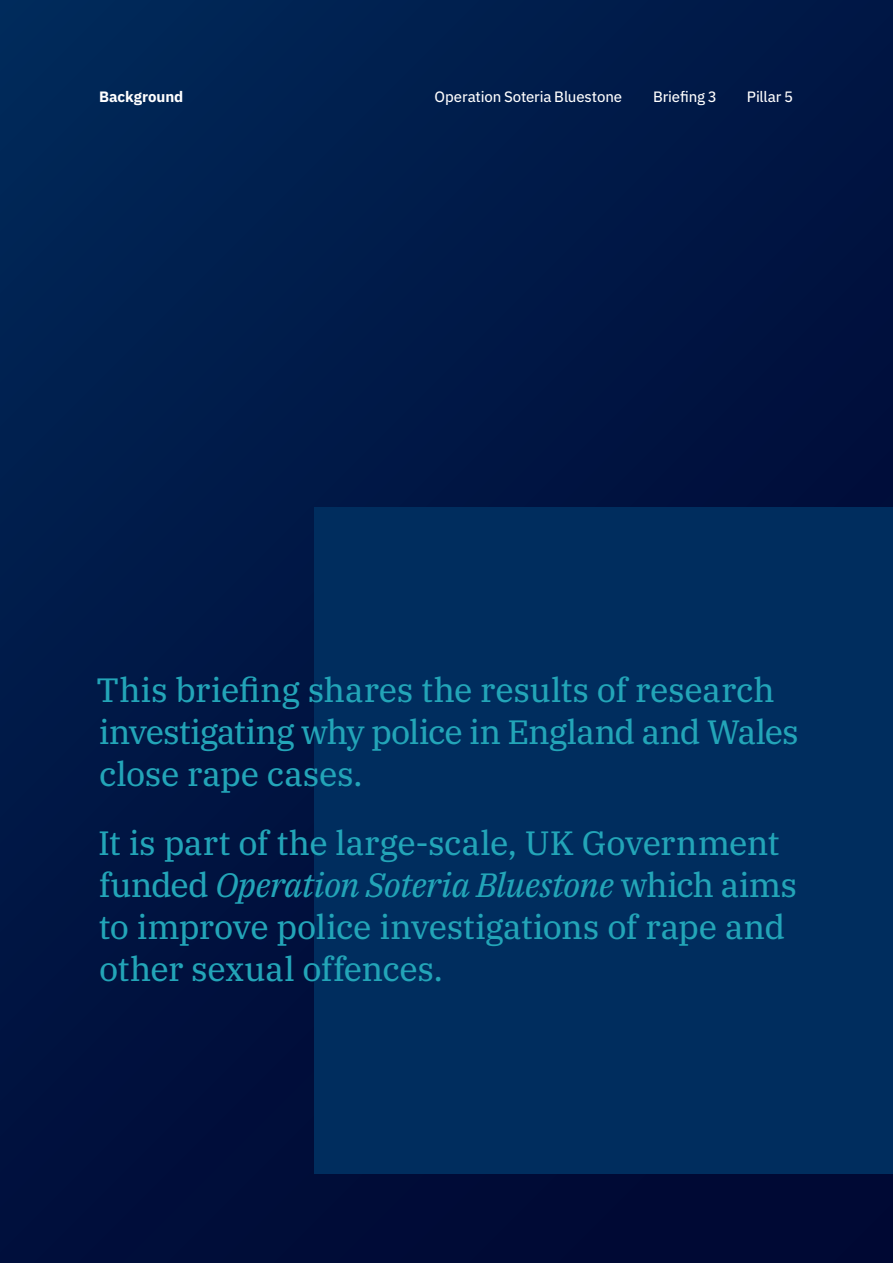
<style>
.page{position:relative;width:893px;height:1263px;background:#fff}
.page>*{position:absolute;margin:0;border:0;box-sizing:border-box;transform-origin:0 0}
.Headline_Intro{font:33.75px/42px "IBM Plex Serif Text";letter-spacing:-.015em;color:#23a5b8}
.t1{font:15px "IBM Plex Sans Text";letter-spacing:-.01em;color:#fff}
.p_10_text{font:700 15px "IBM Plex Sans";letter-spacing:-.005em;color:#fff}
.s1{font-style:italic}
</style>
<div class="page">
<div style="left:0;top:0;width:893px;height:1263px;background:linear-gradient(to bottom,#00204f,#000d3a)"></div>
<div style="left:314px;top:507px;width:579px;height:666px;background:#002d5e"></div>
<p class="p_10_text" style="left:99px;top:85px;width:86px">Background</p>
<p class="t1" style="left:435px;top:85px;width:189px">Operation Soteria Bluestone</p>
<p class="t1" style="left:653px;top:85px;width:65px">Briefing 3</p>
<p class="t1" style="left:747px;top:85px;width:48px">Pillar 5</p>
<p class="Headline_Intro" style="left:97px;top:666px;width:703px">This briefing shares the results of research investigating why police in England and Wales close rape cases.</p>
<p class="Headline_Intro" style="left:98px;top:819px;width:700px">It is part of the large-scale, UK Government funded <span class="s1">Operation Soteria Bluestone</span> which aims to improve police investigations of rape and other sexual offences.</p>
</div>
